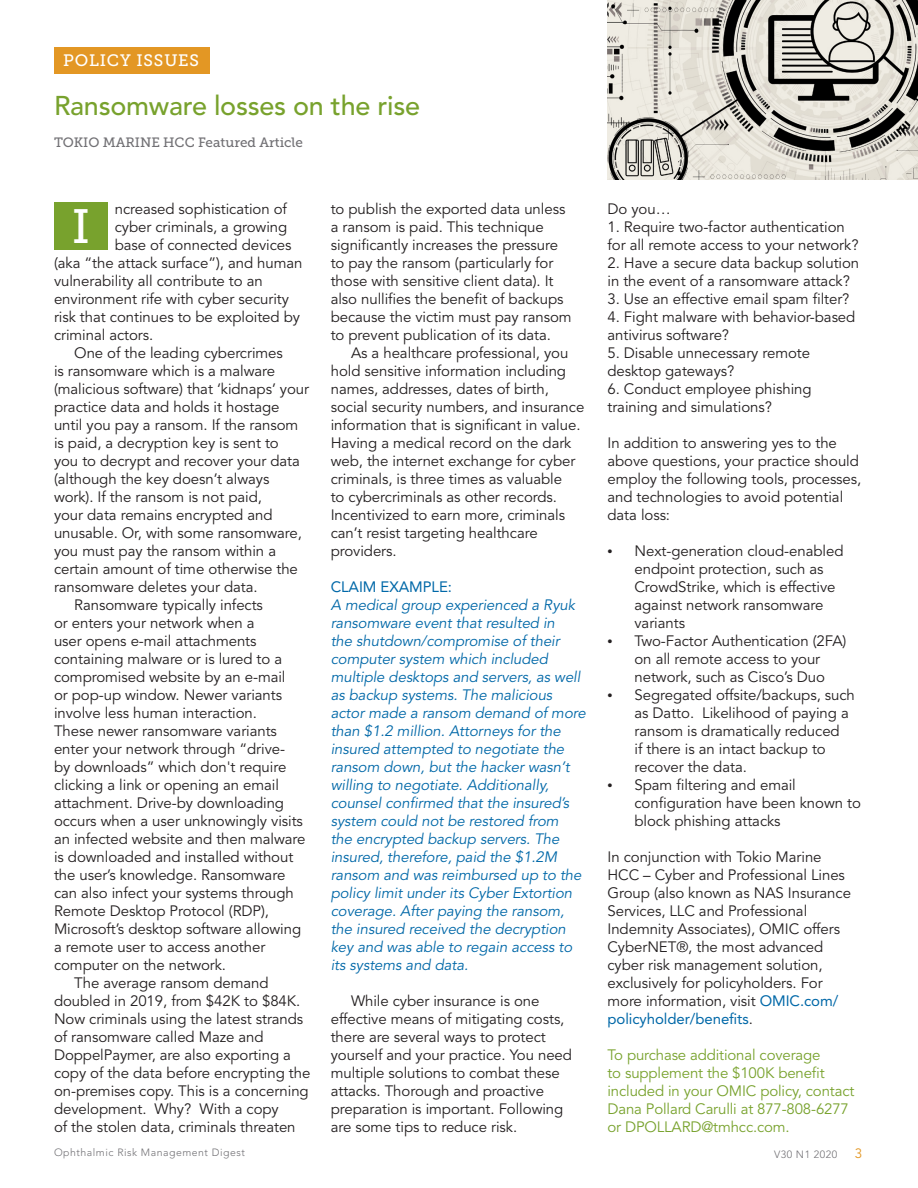
<style>
.page{position:relative;width:918px;height:1188px;background:#fff}
.page>*{position:absolute;margin:0;border:0;box-sizing:border-box;transform-origin:0 0}
.calendar_date{font:48px "Museo Slab 500";color:#fff}
.column_head_green{font:500 27px "Avenir LT Std";letter-spacing:-.01em;color:#78a22d}
.Sectional_Heading{font:16.5px "Museo Slab 500";letter-spacing:.05em;color:#fff}
.t1{font:15px/18px "Avenir LT Std";letter-spacing:-.005em;color:#231f20}
.t2{font:italic 15px/18px "Avenir LT Std";letter-spacing:-.005em;color:#0068a8}
.t3{font:15px/18px "Avenir LT Std";letter-spacing:-.01em;color:#78a22d}
.t4{font:15px "Avenir LT Std";letter-spacing:-.005em;color:#0068a8}
.author{font:13.5px "Museo Slab 500";color:#717074}
.t5{font:13.5px "Avenir LT Std";color:#e39724}
.t6{font:300 10.5px "Avenir LT Std";letter-spacing:.05em;color:#717074}
.s1{font-family:"Myriad Pro";font-size:18px}
.s2{color:#0068a8}
</style>
<div class="page">
<img style="left:608px;top:0;width:310px;height:179px">
<div style="left:54px;top:47px;width:155px;height:27px;background:#e39724"></div>
<div style="left:54px;top:202px;width:54px;height:48px;background:#78a22d"></div>
<p class="Sectional_Heading" style="left:63px;top:51px;width:137px">POLICY ISSUES</p>
<p class="column_head_green" style="left:54px;top:90px;width:368px">Ransomware losses on the rise</p>
<p class="author" style="left:54px;top:134px;width:251px">TOKIO MARINE HCC Featured Article</p>
<p class="t1" style="left:115px;top:200px;width:174px">ncreased sophistication of</p>
<p class="t1" style="left:115px;top:218px;width:174px">cyber criminals, a growing</p>
<p class="t1" style="left:115px;top:236px;width:178px">base of connected devices</p>
<p class="t1" style="left:54px;top:254px;width:250px">(aka “the attack surface”), and human</p>
<p class="t1" style="left:54px;top:272px;width:210px">vulnerability all contribute to an</p>
<p class="t1" style="left:54px;top:290px;width:237px">environment rife with cyber security</p>
<p class="t1" style="left:54px;top:308px;width:248px">risk that continues to be exploited by</p>
<p class="t1" style="left:54px;top:326px;width:101px">criminal actors.</p>
<p class="t1" style="left:54px;top:344px;width:257px;text-indent:20px">One of the leading cybercrimes<br>is ransomware which is a malware (malicious software) that ‘kidnaps’ your practice data and holds it hostage until you pay a ransom. If the ransom is paid, a decryption key is sent to<br>you to decrypt and recover your data (although the key doesn’t always work). If the ransom is not paid,<br>your data remains encrypted and unusable. Or, with some ransomware, you must pay the ransom within a certain amount of time otherwise the ransomware deletes your data.</p>
<p class="t1" style="left:54px;top:596px;width:253px;text-indent:20px">Ransomware typically infects<br>or enters your network when a<br>user opens e-mail attachments containing malware or is lured to a compromised website by an e-mail<br>or pop-up window. Newer variants involve less human interaction.<br>These newer ransomware variants enter your network through “drive-<br>by downloads” which don't require clicking a link or opening an email attachment. Drive-by downloading occurs when a user unknowingly visits an infected website and then malware is downloaded and installed without the user’s knowledge. Ransomware can also infect your systems through Remote Desktop Protocol (RDP), Microsoft’s desktop software allowing a remote user to access another computer on the network.</p>
<p class="t1" style="left:54px;top:974px;width:258px;text-indent:20px">The average ransom demand doubled in 2019, from $42K to $84K.<br>Now criminals using the latest strands of ransomware called Maze and DoppelPaymer, are also exporting a copy of the data before encrypting the on-premises copy. This is a concerning development. Why? With a copy<br>of the stolen data, criminals threaten</p>
<p class="calendar_date" style="left:72px;top:200px;width:20px">I</p>
<p class="t1" style="left:331px;top:200px;width:242px">to publish the exported data unless a ransom is paid. This technique significantly increases the pressure to pay the ransom (particularly for those with sensitive client data). It also nullifies the benefit of backups because the victim must pay ransom to prevent publication of its data.</p>
<p class="t1" style="left:331px;top:344px;width:255px;text-indent:20px">As a healthcare professional, you hold sensitive information including names, addresses, dates of birth, social security numbers, and insurance information that is significant in value.<br>Having a medical record on the dark web, the internet exchange for cyber criminals, is three times as valuable<br>to cybercriminals as other records.<br>Incentivized to earn more, criminals can’t resist targeting healthcare providers.</p>
<p class="t4" style="left:331px;top:578px;width:123px">CLAIM EXAMPLE:</p>
<p class="t2" style="left:331px;top:596px;width:257px">A medical group experienced a Ryuk ransomware event that resulted in<br>the shutdown/compromise of their computer system which included multiple desktops and servers, as well as backup systems. The malicious actor made a ransom demand of more than $1.2 million. Attorneys for the insured attempted to negotiate the ransom down, but the hacker wasn’t willing to negotiate. Additionally, counsel confirmed that the insured’s system could not be restored from<br>the encrypted backup servers. The insured, therefore, paid the $1.2M ransom and was reimbursed up to the policy limit under its Cyber Extortion coverage. After paying the ransom, the insured received the decryption key and was able to regain access to its systems and data.</p>
<p class="t1" style="left:331px;top:992px;width:243px;text-indent:20px">While cyber insurance is one effective means of mitigating costs, there are several ways to protect yourself and your practice. You need multiple solutions to combat these attacks. Thorough and proactive preparation is important. Following are some tips to reduce risk.</p>
<p class="t1" style="left:608px;top:200px;width:65px">Do you…</p>
<p class="t1" style="left:608px;top:218px;width:253px">1. Require two-factor authentication for all remote access to your network?</p>
<p class="t1" style="left:608px;top:254px;width:253px">2. Have a secure data backup solution in the event of a ransomware attack?</p>
<p class="t1" style="left:608px;top:290px;width:244px">3. Use an effective email spam filter?</p>
<p class="t1" style="left:608px;top:308px;width:249px">4. Fight malware with behavior-based antivirus software?</p>
<p class="t1" style="left:608px;top:344px;width:204px">5. Disable unnecessary remote desktop gateways?</p>
<p class="t1" style="left:608px;top:380px;width:206px">6. Conduct employee phishing training and simulations?</p>
<p class="t1" style="left:608px;top:434px;width:255px">In addition to answering yes to the above questions, your practice should employ the following tools, processes, and technologies to avoid potential data loss:</p>
<p class="t1" style="left:634px;top:542px;width:211px;text-indent:-27px"><span class="s1">•</span> Next-generation cloud-enabled endpoint protection, such as<br>CrowdStrike, which is effective against network ransomware variants</p>
<p class="t1" style="left:608px;top:632px;width:240px;text-align:center"><span class="s1">•</span> Two-Factor Authentication (2FA) on all remote access to your network, such as Cisco’s Duo</p>
<p class="t1" style="left:634px;top:686px;width:222px;text-indent:-27px"><span class="s1">•</span> Segregated offsite/backups, such as Datto. Likelihood of paying a ransom is dramatically reduced<br>if there is an intact backup to recover the data.</p>
<p class="t1" style="left:634px;top:776px;width:228px;text-indent:-27px"><span class="s1">•</span> Spam filtering and email configuration have been known to block phishing attacks</p>
<p class="t1" style="left:608px;top:848px;width:245px">In conjunction with Tokio Marine HCC – Cyber and Professional Lines Group (also known as NAS Insurance Services, LLC and Professional Indemnity Associates), OMIC offers CyberNET®, the most advanced cyber risk management solution, exclusively for policyholders. For more information, visit <span class="s2">OMIC.com/ policyholder/benefits</span>.</p>
<p class="t3" style="left:608px;top:1046px;width:248px">To purchase additional coverage<br>to supplement the $100K benefit included in your OMIC policy, contact Dana Pollard Carulli at 877-808-6277 or DPOLLARD@tmhcc.com.</p>
<p class="t6" style="left:54px;top:1146px;width:193px">Ophthalmic Risk Management Digest</p>
<p class="t6" style="left:774px;top:1149px;width:65px">V30 N1 2020</p>
<p class="t5" style="left:855px;top:1146px;width:9px">3</p>
</div>
